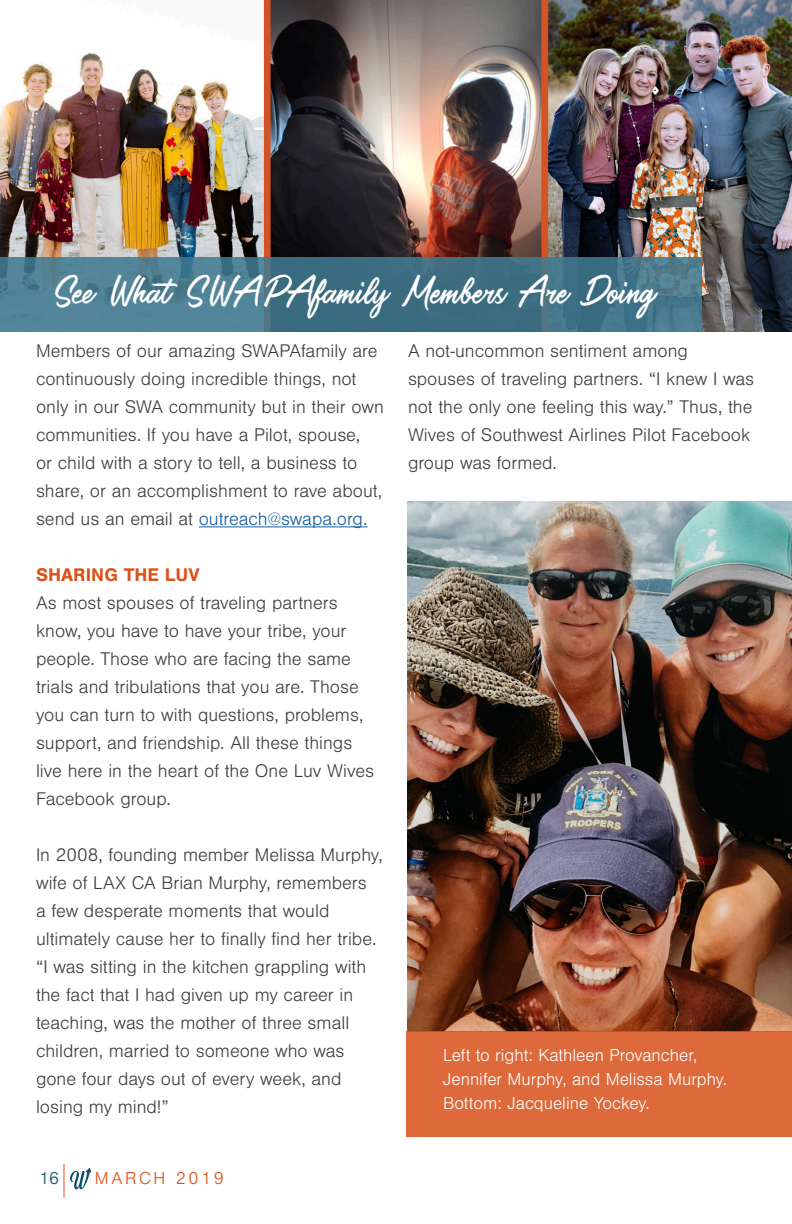
<style>
.page{position:relative;width:792px;height:1224px;background:#fff}
.page>*{position:absolute;margin:0;border:0;box-sizing:border-box;transform-origin:0 0}
.t1{font:36px "Saltery Alternate Rough";color:#fff}
.t2{font:300 19px/28px "Nimbus San";color:#3e3e3f}
.t3{font:700 19px "Nimbus San";color:#d9531c}
.t4{font:300 18px/24px "Nimbus San";color:#fff}
.t5{font:300 18px "Nimbus San";letter-spacing:.14em;color:#d9531c}
.t6{font:300 18px "Nimbus San";color:#0c4f6e}
.s1{font-family:"Saltery Rough"}
.s2{color:#175d9e}
</style>
<div class="page">
<svg style="left:70px;top:1168px;width:21px;height:21px"></svg>
<hr style="left:64px;top:1164px;width:1px;height:34px;background:#d9531c">
<img style="left:0;top:0;width:792px;height:331px">
<svg style="left:0;top:257px;width:702px;height:75px"></svg>
<hr style="left:199px;top:526px;width:168px;height:1px;background:#175d9e">
<img style="left:407px;top:501px;width:384px;height:530px">
<div style="left:407px;top:1031px;width:385px;height:105px;background:#de693a"></div>
<p class="t1" style="left:52px;top:264px;width:606px">See W<span class="s1">h</span>atSWAPAfamily Members Are Doing</p>
<p class="t2" style="left:36px;top:337px;width:349px">Members of our amazing SWAPAfamily are continuously doing incredible things, not only in our SWA community but in their own communities. If you have a Pilot, spouse,<br>or child with a story to tell, a business to share, or an accomplishment to rave about, send us an email at <span class="s2">outreach@swapa.org.</span></p>
<p class="t3" style="left:36px;top:564px;width:165px">SHARING THE LUV</p>
<p class="t2" style="left:36px;top:589px;width:340px">As most spouses of traveling partners know, you have to have your tribe, your people. Those who are facing the same trials and tribulations that you are. Those you can turn to with questions, problems, support, and friendship. All these things live here in the heart of the One Luv Wives Facebook group.</p>
<p class="t2" style="left:408px;top:337px;width:348px">A not-uncommon sentiment among spouses of traveling partners. “I knew I was not the only one feeling this way.” Thus, the Wives of Southwest Airlines Pilot Facebook group was formed.</p>
<p class="t2" style="left:36px;top:841px;width:348px">In 2008, founding member Melissa Murphy, wife of LAX CA Brian Murphy, remembers<br>a few desperate moments that would ultimately cause her to finally find her tribe. “I was sitting in the kitchen grappling with the fact that I had given up my career in teaching, was the mother of three small children, married to someone who was gone four days out of every week, and losing my mind!”</p>
<p class="t6" style="left:39px;top:1169px;width:22px">16</p>
<p class="t5" style="left:95px;top:1169px;width:130px">MARCH 2019</p>
<p class="t4" style="left:443px;top:1044px;width:285px">Left to right: Kathleen Provancher,<br>Jennifer Murphy, and Melissa Murphy.</p>
<p class="t4" style="left:443px;top:1092px;width:208px">Bottom: Jacqueline Yockey.</p>
</div>
